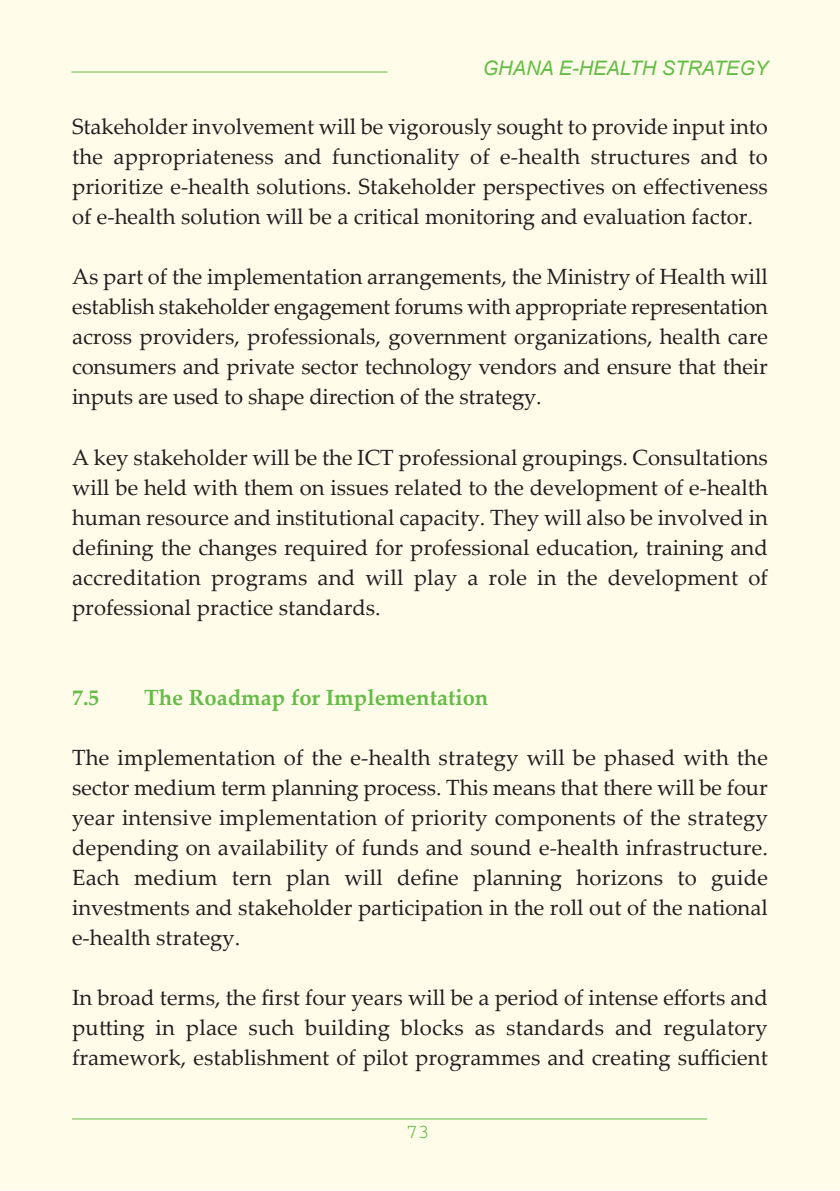
<style>
.page{position:relative;width:840px;height:1191px;background:#fff}
.page>*{position:absolute;margin:0;border:0;box-sizing:border-box;transform-origin:0 0}
.t1{font:22px/30px "Palatino Linotype";color:#231f20;text-align:justify}
.t2{font:700 22px "Palatino Linotype";color:#65bc47}
.t3{font:italic 20px "Arial";color:#65bc47}
.t4{font:20px "Courier";color:#65bc47}
</style>
<div class="page">
<div style="left:1px;top:0;width:838px;height:1190px;background:#fffdea"></div>
<hr style="left:71px;top:72px;width:316px;height:1px;background:#65bc47">
<hr style="left:72px;top:1118px;width:634px;height:1px;background:#65bc47">
<p class="t3" style="left:482px;top:56px;width:287px">GHANA E-HEALTH STRATEGY</p>
<p class="t1" style="left:72px;top:114px;width:697px">Stakeholder involvement will be vigorously sought to provide input into the appropriateness and functionality of e-health structures and to prioritize e-health solutions. Stakeholder perspectives on effectiveness of e-health solution will be a critical monitoring and evaluation factor.</p>
<p class="t1" style="left:72px;top:264px;width:697px">As part of the implementation arrangements, the Ministry of Health will establish stakeholder engagement forums with appropriate representation across providers, professionals, government organizations, health care consumers and private sector technology vendors and ensure that their inputs are used to shape direction of the strategy.</p>
<p class="t1" style="left:72px;top:444px;width:697px">A key stakeholder will be the ICT professional groupings. Consultations will be held with them on issues related to the development of e-health human resource and institutional capacity. They will also be involved in defining the changes required for professional education, training and accreditation programs and will play a role in the development of professional practice standards.</p>
<p class="t2" style="left:72px;top:688px;width:29px">7.5</p>
<p class="t2" style="left:144px;top:688px;width:345px">The Roadmap for Implementation</p>
<p class="t1" style="left:72px;top:744px;width:697px">The implementation of the e-health strategy will be phased with the sector medium term planning process. This means that there will be four year intensive implementation of priority components of the strategy depending on availability of funds and sound e-health infrastructure.<br>Each medium tern plan will define planning horizons to guide investments and stakeholder participation in the roll out of the national e-health strategy.</p>
<p class="t1" style="left:72px;top:984px;width:697px">In broad terms, the first four years will be a period of intense efforts and putting in place such building blocks as standards and regulatory framework, establishment of pilot programmes and creating sufficient</p>
<p class="t4" style="left:406px;top:1125px;width:25px">73</p>
</div>
